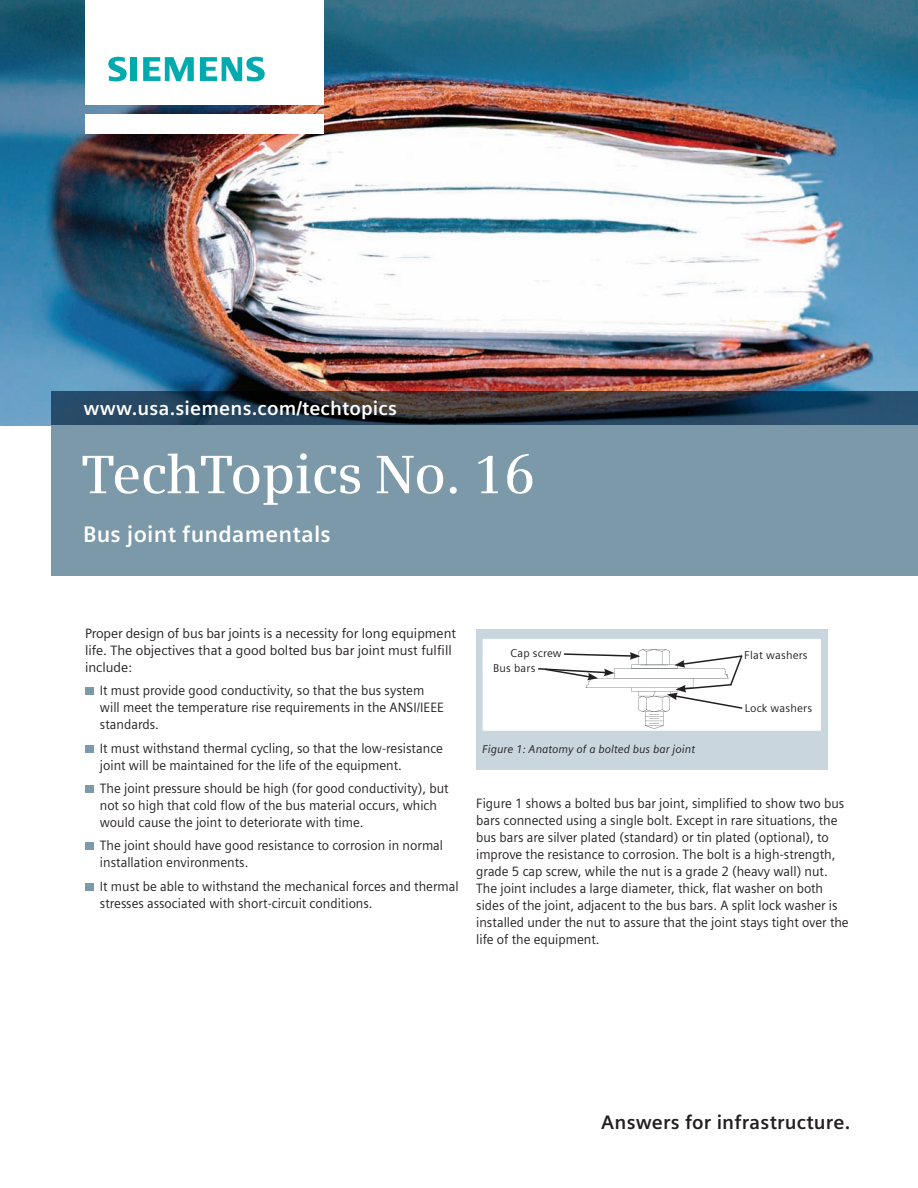
<style>
.page{position:relative;width:918px;height:1188px;background:#fff}
.page>*{position:absolute;margin:0;border:0;box-sizing:border-box;transform-origin:0 0}
.t1{font:600 54px "Siemens Serif";letter-spacing:-.01em;color:#fff}
.t2{font:700 22.5px "Siemens Sans";letter-spacing:.01em;color:#fff}
.t3{font:700 19.5px "Siemens Sans";letter-spacing:.01em;color:#fff}
.t4{font:700 19.5px "Siemens Sans";letter-spacing:.01em;color:#231f20}
.t5{font:13.5px/17px "Siemens Sans";color:#231f20;scale:.96 1}
.t6{font:13.5px/17px "Siemens Sans";color:#231f20}
.t7{font:11.25px/15.3px "Siemens Sans";letter-spacing:.015em;color:#231f20}
.t8{font:italic 11.25px "Siemens Sans";color:#231f20}
</style>
<div class="page">
<div style="left:85px;top:687px;width:9px;height:8px;background:#7b99a9"></div>
<div style="left:85px;top:745px;width:9px;height:8px;background:#7b99a9"></div>
<div style="left:85px;top:785px;width:9px;height:8px;background:#7b99a9"></div>
<div style="left:85px;top:843px;width:9px;height:7px;background:#7b99a9"></div>
<div style="left:85px;top:883px;width:9px;height:8px;background:#7b99a9"></div>
<div style="left:476px;top:629px;width:352px;height:141px;background:#c9d6de"></div>
<div style="left:488px;top:640px;width:331px;height:89px;background:#fff"></div>
<div style="left:481px;top:637px;width:341px;height:95px;border:2px solid #c9d6de"></div>
<img style="left:0;top:0;width:918px;height:425px">
<svg style="left:51px;top:391px;width:867px;height:34px;background:#263747"></svg>
<div style="left:51px;top:425px;width:867px;height:151px;background:#7b99a9"></div>
<div style="left:85px;top:114px;width:238px;height:19px;background:#fff"></div>
<div style="left:85px;top:0;width:238px;height:105px;background:#fff"></div>
<svg style="left:108px;top:57px;width:19px;height:24px"></svg>
<div style="left:130px;top:57px;width:7px;height:24px;background:#00aaad"></div>
<svg style="left:143px;top:57px;width:51px;height:24px"></svg>
<svg style="left:200px;top:57px;width:65px;height:24px"></svg>
<svg style="left:667px;top:654px;width:77px;height:56px;background:#e6e6e6"></svg>
<svg style="left:562px;top:652px;width:78px;height:8px"></svg>
<svg style="left:537px;top:667px;width:77px;height:13px"></svg>
<h3 class="t3" style="left:83px;top:397px;width:315px">www.usa.siemens.com/techtopics</h3>
<h1 class="t1" style="left:82px;top:443px;width:455px">TechTopics No. 16</h1>
<h2 class="t2" style="left:83px;top:522px;width:249px">Bus joint fundamentals</h2>
<p class="t6" style="left:85px;top:625px;width:373px">Proper design of bus bar joints is a necessity for long equipment life. The objectives that a good bolted bus bar joint must fulfill include:</p>
<p class="t5" style="left:100px;top:682px;width:360px">It must provide good conductivity, so that the bus system will meet the temperature rise requirements in the ANSI/IEEE standards.</p>
<p class="t5" style="left:100px;top:740px;width:359px">It must withstand thermal cycling, so that the low-resistance joint will be maintained for the life of the equipment.</p>
<p class="t5" style="left:100px;top:780px;width:365px">The joint pressure should be high (for good conductivity), but not so high that cold flow of the bus material occurs, which would cause the joint to deteriorate with time.</p>
<p class="t5" style="left:100px;top:837px;width:359px">The joint should have good resistance to corrosion in normal installation environments.</p>
<p class="t5" style="left:100px;top:878px;width:375px">It must be able to withstand the mechanical forces and thermal stresses associated with short-circuit conditions.</p>
<p class="t7" style="left:493px;top:645px;width:70px;text-indent:17px">Cap screw<br>Bus bars</p>
<p class="t7" style="left:744px;top:648px;width:65px">Flat washers</p>
<p class="t7" style="left:745px;top:701px;width:69px">Lock washers</p>
<p class="t8" style="left:482px;top:743px;width:214px">Figure 1: Anatomy of a bolted bus bar joint</p>
<p class="t5" style="left:476px;top:795px;width:390px">Figure 1 shows a bolted bus bar joint, simplified to show two bus bars connected using a single bolt. Except in rare situations, the bus bars are silver plated (standard) or tin plated (optional), to improve the resistance to corrosion. The bolt is a high-strength, grade 5 cap screw, while the nut is a grade 2 (heavy wall) nut.<br>The joint includes a large diameter, thick, flat washer on both sides of the joint, adjacent to the bus bars. A split lock washer is installed under the nut to assure that the joint stays tight over the life of the equipment.</p>
<h3 class="t4" style="left:601px;top:1111px;width:251px">Answers for infrastructure.</h3>
</div>
